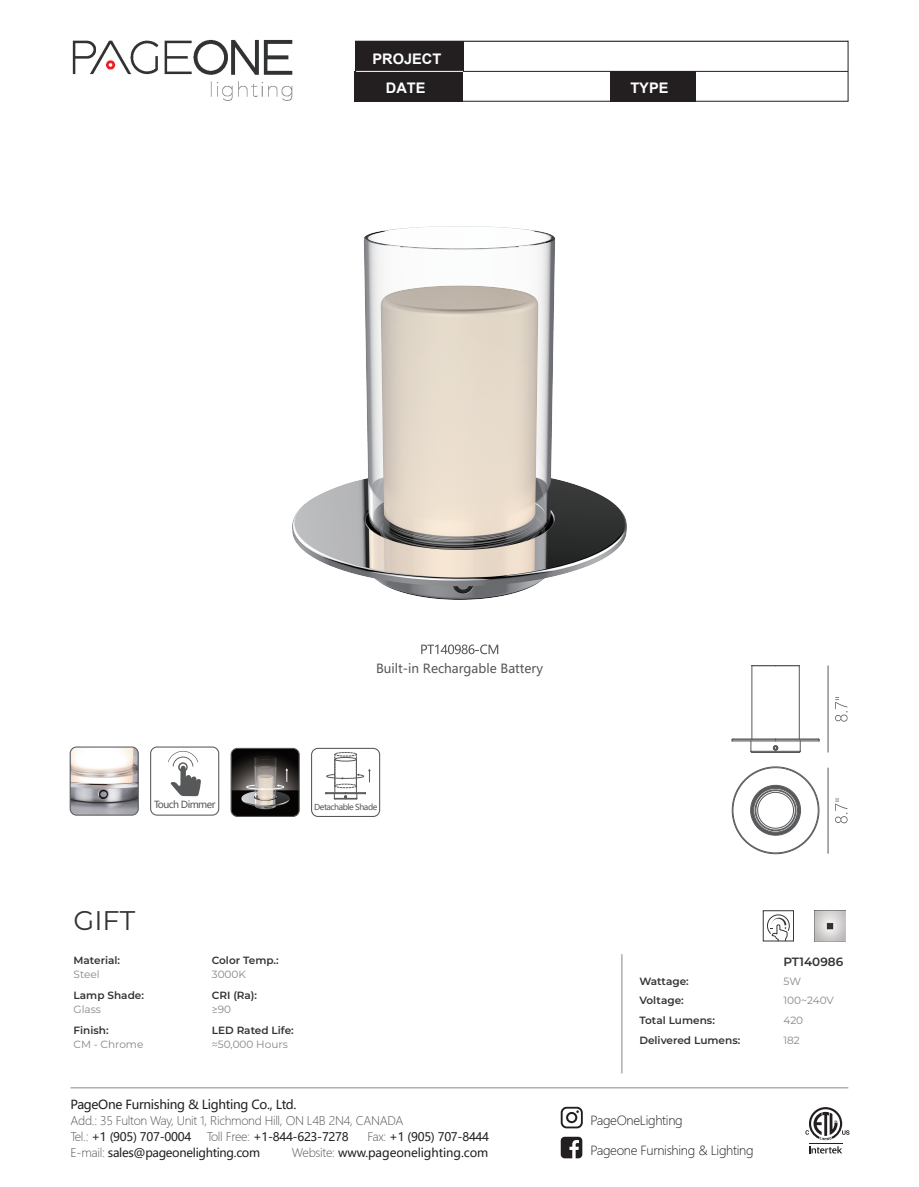
<style>
.page{position:relative;width:919px;height:1187px;background:#fff}
.page>*{position:absolute;margin:0;border:0;box-sizing:border-box;transform-origin:0 0}
.t1{font:27px "Montserrat";color:#333}
.t2{font:700 14.55px/29.8px "Arial";color:#fff;text-align:center}
.t3{font:300 12.45px "Microsoft Ya Hei";letter-spacing:-.025em;color:#231f20}
.t4{font:12.45px "Microsoft Ya Hei";letter-spacing:-.025em;color:#231f20}
.t5{font:12.45px "Microsoft Ya Hei";color:#57585a}
.t6{font:600 12px "Montserrat";color:#333}
.t7{font:11.7px "Microsoft Ya Hei";letter-spacing:-.025em;color:#231f20}
.t8{font:300 11.7px/16px "Microsoft Ya Hei";letter-spacing:-.025em;color:#57585a}
.t9{font:11.7px "Microsoft Ya Hei";letter-spacing:-.005em;color:#231f20}
.t10{font:600 10.5px/19.6px "Montserrat";color:#333}
.t11{font:10.5px/19.6px "Montserrat";color:#868686}
.t12{font:9.75px "Microsoft Ya Hei";letter-spacing:-.06em;color:#57585a}
.t13{font:8.1px "Microsoft Ya Hei";letter-spacing:-.06em;color:#57585a}
.s1{font-weight:400;color:#231f20}
.s2{font-weight:300;color:#57585a}
</style>
<div class="page">
<hr style="left:355px;top:71px;width:493px;height:1px;background:#231f20">
<div style="left:355px;top:41px;width:108px;height:30px;background:#231f20"></div>
<div style="left:355px;top:71px;width:108px;height:30px;background:#231f20"></div>
<div style="left:610px;top:71px;width:85px;height:30px;background:#231f20"></div>
<hr style="left:356px;top:71px;width:107px;height:1px;background:#fff">
<hr style="left:355px;top:41px;width:493px;height:1px;background:#231f20">
<hr style="left:355px;top:101px;width:493px;height:1px;background:#231f20">
<hr style="left:847px;top:41px;width:1px;height:60px;background:#231f20">
<hr style="left:71px;top:1087px;width:777px;height:1px;background:#939598">
<svg style="left:560px;top:1136px;width:22px;height:22px"></svg>
<svg style="left:560px;top:1106px;width:22px;height:22px"></svg>
<svg style="left:809px;top:1146px;width:33px;height:7px"></svg>
<hr style="left:809px;top:1142px;width:33px;height:1px;background:#231f20">
<svg style="left:805px;top:1107px;width:44px;height:33px"></svg>
<img style="left:70px;top:748px;width:67px;height:67px">
<div style="left:70px;top:746px;width:69px;height:69px;border:1px solid #57585a;border-radius:6px"></div>
<svg style="left:168px;top:751px;width:33px;height:45px"></svg>
<div style="left:150px;top:746px;width:69px;height:69px;border:1px solid #57585a;border-radius:6px"></div>
<div style="left:311px;top:747px;width:69px;height:70px;border:1px solid #57585a;border-radius:6px"></div>
<hr style="left:334px;top:759px;width:1px;height:33px;background:#57585a">
<hr style="left:356px;top:759px;width:1px;height:33px;background:#57585a">
<svg style="left:325px;top:792px;width:41px;height:7px"></svg>
<div style="left:334px;top:752px;width:23px;height:4px;border:1px dashed #57585a;border-radius:50%"></div>
<div style="left:334px;top:783px;width:23px;height:5px;border:1px dashed #57585a;border-radius:50%"></div>
<svg style="left:326px;top:754px;width:45px;height:32px"></svg>
<img style="left:232px;top:749px;width:66px;height:66px">
<div style="left:230px;top:747px;width:70px;height:70px;border:1px solid #57585a;border-radius:6px"></div>
<svg style="left:246px;top:768px;width:42px;height:22px"></svg>
<img style="left:292px;top:226px;width:334px;height:373px">
<svg style="left:421px;top:644px;width:77px;height:10px"></svg>
<svg style="left:835px;top:798px;width:12px;height:25px"></svg>
<svg style="left:835px;top:697px;width:12px;height:24px"></svg>
<hr style="left:827px;top:767px;width:1px;height:86px;background:#57585a">
<hr style="left:827px;top:665px;width:1px;height:87px;background:#57585a">
<hr style="left:751px;top:665px;width:1px;height:74px;background:#57585a">
<hr style="left:775px;top:740px;width:44px;height:1px;background:#57585a">
<hr style="left:732px;top:739px;width:43px;height:1px;background:#57585a">
<hr style="left:733px;top:738px;width:42px;height:1px;background:#57585a">
<hr style="left:775px;top:739px;width:44px;height:1px;background:#57585a">
<hr style="left:775px;top:738px;width:43px;height:1px;background:#57585a">
<hr style="left:798px;top:665px;width:1px;height:74px;background:#57585a">
<hr style="left:732px;top:740px;width:43px;height:1px;background:#57585a">
<svg style="left:751px;top:665px;width:49px;height:1px"></svg>
<svg style="left:750px;top:741px;width:50px;height:12px"></svg>
<svg style="left:731px;top:766px;width:88px;height:88px"></svg>
<img style="left:72px;top:39px;width:221px;height:62px">
<img style="left:814px;top:910px;width:31px;height:31px">
<svg style="left:767px;top:914px;width:22px;height:25px"></svg>
<div style="left:762px;top:910px;width:31px;height:31px;border:1px solid #333"></div>
<hr style="left:621px;top:954px;width:1px;height:119px;background:#868686">
<h2 class="t2" style="left:372px;top:44px;width:70px">PROJECT<br>DATE</h2>
<h2 class="t2" style="left:630px;top:74px;width:40px">TYPE</h2>
<p class="t5" style="left:376px;top:660px;width:168px">Built-in Rechargable Battery</p>
<p class="t12" style="left:154px;top:798px;width:63px">Touch Dimmer</p>
<p class="t13" style="left:314px;top:801px;width:65px">Detachable Shade</p>
<h1 class="t1" style="left:74px;top:902px;width:63px">GIFT</h1>
<p class="t10" style="left:74px;top:950px;width:48px">Material:</p>
<p class="t11" style="left:74px;top:964px;width:28px">Steel</p>
<p class="t10" style="left:74px;top:985px;width:72px">Lamp Shade:</p>
<p class="t11" style="left:74px;top:999px;width:29px">Glass</p>
<p class="t10" style="left:74px;top:1020px;width:37px">Finish:</p>
<p class="t11" style="left:74px;top:1034px;width:71px">CM - Chrome</p>
<p class="t10" style="left:212px;top:950px;width:68px">Color Temp.:</p>
<p class="t10" style="left:212px;top:985px;width:47px">CRI (Ra):</p>
<p class="t10" style="left:212px;top:1020px;width:84px">LED Rated Life:</p>
<p class="t11" style="left:212px;top:964px;width:36px">3000K</p>
<p class="t11" style="left:212px;top:999px;width:21px">≥90</p>
<p class="t11" style="left:212px;top:1034px;width:78px">≈50,000 Hours</p>
<p class="t6" style="left:783px;top:953px;width:61px">PT140986</p>
<p class="t10" style="left:639px;top:970px;width:51px">Wattage:</p>
<p class="t11" style="left:783px;top:970px;width:19px">5W</p>
<p class="t10" style="left:639px;top:990px;width:102px">Voltage:<br>Total Lumens:<br>Delivered Lumens:</p>
<p class="t11" style="left:783px;top:990px;width:52px">100~240V<br>420<br>182</p>
<p class="t4" style="left:71px;top:1095px;width:227px">PageOne Furnishing &amp; Lighting Co., Ltd.</p>
<p class="t8" style="left:71px;top:1112px;width:334px">Add.: 35 Fulton Way, Unit 1, Richmond Hill, ON L4B 2N4, CANADA<br>Tel.: <span class="s1">+1 (905) 707-0004</span></p>
<p class="t3" style="left:590px;top:1112px;width:94px">PageOneLighting</p>
<p class="t7" style="left:207px;top:1128px;width:143px"><span class="s2">Toll Free:</span> +1-844-623-7278</p>
<p class="t7" style="left:367px;top:1128px;width:123px"><span class="s2">Fax:</span> +1 (905) 707-8444</p>
<p class="t7" style="left:71px;top:1144px;width:191px"><span class="s2">E-mail:</span> sales@pageonelighting.com</p>
<p class="t9" style="left:292px;top:1144px;width:198px"><span class="s2">Website:</span> www.pageonelighting.com</p>
<p class="t3" style="left:590px;top:1142px;width:165px">Pageone Furnishing &amp; Lighting</p>
</div>
